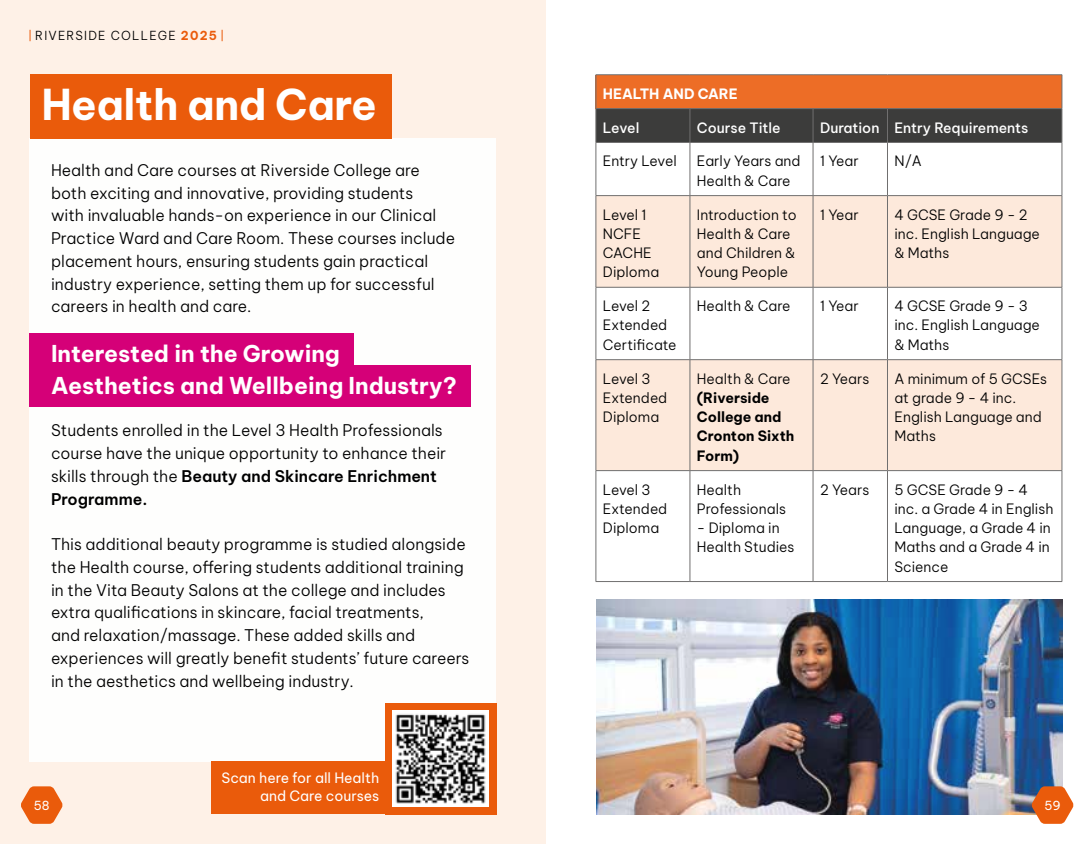
<style>
.page{position:relative;width:1092px;height:844px;background:#fff}
.page>*{position:absolute;margin:0;border:0;box-sizing:border-box;transform-origin:0 0}
.t1{font:700 41.65px "Be Vietnam Pro";letter-spacing:-.01em;color:#fff}
.t2{font:700 22.75px/31.2px "Be Vietnam Pro";color:#fff}
.t3{font:300 15.75px/22.8px "Be Vietnam Pro";color:#000}
.t4{font:300 14px/19.2px "Be Vietnam Pro";color:#000}
.t5{font:500 14px "Be Vietnam Pro";color:#fff}
.t6{font:700 14px/19.2px "Be Vietnam Pro";color:#000}
.t7{font:14px/17.5px "Be Vietnam Pro";color:#fff;text-align:right}
.t8{font:700 14px "Be Vietnam Pro";color:#fff}
.t9{font:300 12.25px "Be Vietnam Pro";letter-spacing:.1em;color:#000}
.t10{font:12.25px "Be Vietnam Pro";color:#fff}
.s1{font-weight:700;color:#ea5b0b}
.s2{font-weight:600}
</style>
<div class="page">
<div style="left:0;top:0;width:546px;height:843px;background:#fef1e7"></div>
<div style="left:30px;top:139px;width:466px;height:622px;background:#fff"></div>
<img style="left:596px;top:599px;width:466px;height:215px">
<svg style="left:21px;top:786px;width:42px;height:37px"></svg>
<svg style="left:1031px;top:786px;width:42px;height:37px;background:#de733a"></svg>
<div style="left:30px;top:74px;width:362px;height:65px;background:#ea5b0b"></div>
<div style="left:596px;top:75px;width:465px;height:34px;background:#ed6d26"></div>
<div style="left:596px;top:109px;width:465px;height:33px;background:#3c3c3b"></div>
<svg style="left:596px;top:143px;width:465px;height:438px"></svg>
<svg style="left:596px;top:196px;width:465px;height:274px;fill:#fde9db"></svg>
<hr style="left:595px;top:109px;width:1px;height:33px;background:#706f6f">
<hr style="left:689px;top:109px;width:1px;height:33px;background:#706f6f">
<hr style="left:812px;top:109px;width:1px;height:33px;background:#706f6f">
<hr style="left:887px;top:109px;width:1px;height:33px;background:#706f6f">
<hr style="left:1061px;top:109px;width:1px;height:33px;background:#706f6f">
<hr style="left:595px;top:142px;width:95px;height:1px;background:#706f6f">
<hr style="left:595px;top:143px;width:1px;height:52px;background:#706f6f">
<hr style="left:690px;top:142px;width:123px;height:1px;background:#706f6f">
<hr style="left:689px;top:143px;width:1px;height:52px;background:#706f6f">
<hr style="left:813px;top:142px;width:74px;height:1px;background:#706f6f">
<hr style="left:812px;top:143px;width:1px;height:52px;background:#706f6f">
<hr style="left:887px;top:142px;width:175px;height:1px;background:#706f6f">
<hr style="left:887px;top:143px;width:1px;height:52px;background:#706f6f">
<hr style="left:1061px;top:143px;width:1px;height:52px;background:#706f6f">
<hr style="left:595px;top:195px;width:95px;height:1px;background:#706f6f">
<hr style="left:595px;top:196px;width:1px;height:91px;background:#706f6f">
<hr style="left:690px;top:195px;width:123px;height:1px;background:#706f6f">
<hr style="left:689px;top:196px;width:1px;height:91px;background:#706f6f">
<hr style="left:813px;top:195px;width:74px;height:1px;background:#706f6f">
<hr style="left:812px;top:196px;width:1px;height:91px;background:#706f6f">
<hr style="left:887px;top:195px;width:175px;height:1px;background:#706f6f">
<hr style="left:887px;top:196px;width:1px;height:91px;background:#706f6f">
<hr style="left:1061px;top:196px;width:1px;height:91px;background:#706f6f">
<hr style="left:595px;top:287px;width:95px;height:1px;background:#706f6f">
<hr style="left:595px;top:287px;width:1px;height:72px;background:#706f6f">
<hr style="left:690px;top:287px;width:123px;height:1px;background:#706f6f">
<hr style="left:689px;top:287px;width:1px;height:72px;background:#706f6f">
<hr style="left:813px;top:287px;width:74px;height:1px;background:#706f6f">
<hr style="left:812px;top:287px;width:1px;height:72px;background:#706f6f">
<hr style="left:887px;top:287px;width:175px;height:1px;background:#706f6f">
<hr style="left:887px;top:287px;width:1px;height:72px;background:#706f6f">
<hr style="left:1061px;top:287px;width:1px;height:72px;background:#706f6f">
<hr style="left:595px;top:359px;width:95px;height:1px;background:#706f6f">
<hr style="left:595px;top:360px;width:1px;height:110px;background:#706f6f">
<hr style="left:690px;top:359px;width:123px;height:1px;background:#706f6f">
<hr style="left:689px;top:360px;width:1px;height:110px;background:#706f6f">
<hr style="left:813px;top:359px;width:74px;height:1px;background:#706f6f">
<hr style="left:812px;top:360px;width:1px;height:110px;background:#706f6f">
<hr style="left:887px;top:359px;width:175px;height:1px;background:#706f6f">
<hr style="left:887px;top:360px;width:1px;height:110px;background:#706f6f">
<hr style="left:1061px;top:360px;width:1px;height:110px;background:#706f6f">
<hr style="left:595px;top:470px;width:95px;height:1px;background:#706f6f">
<hr style="left:595px;top:470px;width:1px;height:111px;background:#706f6f">
<hr style="left:690px;top:470px;width:123px;height:1px;background:#706f6f">
<hr style="left:689px;top:470px;width:1px;height:111px;background:#706f6f">
<hr style="left:813px;top:470px;width:74px;height:1px;background:#706f6f">
<hr style="left:812px;top:470px;width:1px;height:111px;background:#706f6f">
<hr style="left:887px;top:470px;width:175px;height:1px;background:#706f6f">
<hr style="left:887px;top:470px;width:1px;height:111px;background:#706f6f">
<hr style="left:1061px;top:470px;width:1px;height:111px;background:#706f6f">
<hr style="left:595px;top:581px;width:95px;height:1px;background:#706f6f">
<hr style="left:690px;top:581px;width:123px;height:1px;background:#706f6f">
<hr style="left:813px;top:581px;width:74px;height:1px;background:#706f6f">
<hr style="left:887px;top:581px;width:175px;height:1px;background:#706f6f">
<hr style="left:595px;top:74px;width:95px;height:1px;background:#706f6f">
<hr style="left:595px;top:75px;width:1px;height:33px;background:#706f6f">
<hr style="left:690px;top:74px;width:123px;height:1px;background:#706f6f">
<hr style="left:813px;top:74px;width:74px;height:1px;background:#706f6f">
<hr style="left:887px;top:74px;width:175px;height:1px;background:#706f6f">
<hr style="left:1061px;top:75px;width:1px;height:33px;background:#706f6f">
<hr style="left:595px;top:108px;width:95px;height:1px;background:#706f6f">
<hr style="left:690px;top:108px;width:123px;height:1px;background:#706f6f">
<hr style="left:813px;top:108px;width:74px;height:1px;background:#706f6f">
<hr style="left:887px;top:108px;width:175px;height:1px;background:#706f6f">
<div style="left:385px;top:702px;width:111px;height:112px;background:#ea5b0b"></div>
<img style="left:393px;top:710px;width:95px;height:96px">
<div style="left:211px;top:761px;width:174px;height:53px;background:#ea5b0b"></div>
<div style="left:30px;top:333px;width:324px;height:42px;background:#d50078"></div>
<div style="left:30px;top:365px;width:441px;height:42px;background:#d50078"></div>
<p class="t9" style="left:35px;top:25px;width:183px">RIVERSIDE COLLEGE <span class="s1">2025</span></p>
<h1 class="t1" style="left:41px;top:69px;width:337px">Health and Care</h1>
<p class="t3" style="left:51px;top:157px;width:405px">Health and Care courses at Riverside College are both exciting and innovative, providing students<br>with invaluable hands-on experience in our Clinical Practice Ward and Care Room. These courses include placement hours, ensuring students gain practical industry experience, setting them up for successful careers in health and care.</p>
<h2 class="t2" style="left:51px;top:336px;width:407px">Interested in the Growing<br>Aesthetics and Wellbeing Industry?</h2>
<p class="t3" style="left:51px;top:417px;width:397px">Students enrolled in the Level 3 Health Professionals course have the unique opportunity to enhance their skills through the <span class="s2">Beauty and Skincare Enrichment Programme.</span></p>
<p class="t3" style="left:51px;top:531px;width:420px">This additional beauty programme is studied alongside the Health course, offering students additional training in the Vita Beauty Salons at the college and includes extra qualifications in skincare, facial treatments,<br>and relaxation/massage. These added skills and experiences will greatly benefit students’ future careers in the aesthetics and wellbeing industry.</p>
<p class="t8" style="left:603px;top:81px;width:136px">HEALTH AND CARE</p>
<p class="t5" style="left:603px;top:116px;width:38px">Level</p>
<p class="t5" style="left:697px;top:116px;width:85px">Course Title</p>
<p class="t5" style="left:820px;top:116px;width:210px">Duration Entry Requirements</p>
<p class="t4" style="left:603px;top:150px;width:75px">Entry Level</p>
<p class="t4" style="left:697px;top:150px;width:105px">Early Years and<br>Health &amp; Care</p>
<p class="t4" style="left:820px;top:150px;width:40px">1 Year</p>
<p class="t4" style="left:894px;top:150px;width:29px">N/A</p>
<p class="t4" style="left:603px;top:203px;width:58px">Level 1<br>NCFE<br>CACHE<br>Diploma</p>
<p class="t4" style="left:697px;top:203px;width:101px">Introduction to<br>Health &amp; Care and Children &amp;<br>Young People</p>
<p class="t4" style="left:820px;top:203px;width:40px">1 Year</p>
<p class="t4" style="left:894px;top:203px;width:147px">4 GCSE Grade 9 - 2 inc. English Language &amp; Maths</p>
<p class="t4" style="left:603px;top:295px;width:75px">Level 2<br>Extended<br>Certificate</p>
<p class="t4" style="left:697px;top:295px;width:95px">Health &amp; Care</p>
<p class="t4" style="left:820px;top:295px;width:40px">1 Year</p>
<p class="t4" style="left:894px;top:295px;width:147px">4 GCSE Grade 9 - 3 inc. English Language &amp; Maths</p>
<p class="t4" style="left:603px;top:367px;width:66px">Level 3<br>Extended<br>Diploma</p>
<p class="t4" style="left:697px;top:367px;width:95px">Health &amp; Care</p>
<p class="t4" style="left:820px;top:367px;width:51px">2 Years</p>
<p class="t4" style="left:894px;top:367px;width:154px">A minimum of 5 GCSEs at grade 9 - 4 inc.<br>English Language and<br>Maths</p>
<p class="t6" style="left:697px;top:386px;width:99px">(Riverside<br>College and<br>Cronton Sixth<br>Form)</p>
<p class="t4" style="left:603px;top:478px;width:66px">Level 3<br>Extended<br>Diploma</p>
<p class="t4" style="left:697px;top:478px;width:91px">Health<br>Professionals</p>
<p class="t4" style="left:697px;top:517px;width:99px">- Diploma in<br>Health Studies</p>
<p class="t4" style="left:820px;top:478px;width:51px">2 Years</p>
<p class="t4" style="left:894px;top:478px;width:160px">5 GCSE Grade 9 - 4 inc. a Grade 4 in English<br>Language, a Grade 4 in<br>Maths and a Grade 4 in<br>Science</p>
<p class="t7" style="left:221px;top:767px;width:159px">Scan here for all Health and Care courses</p>
<p class="t10" style="left:34px;top:794px;width:17px">58</p>
<p class="t10" style="left:1044px;top:794px;width:18px">59</p>
</div>
